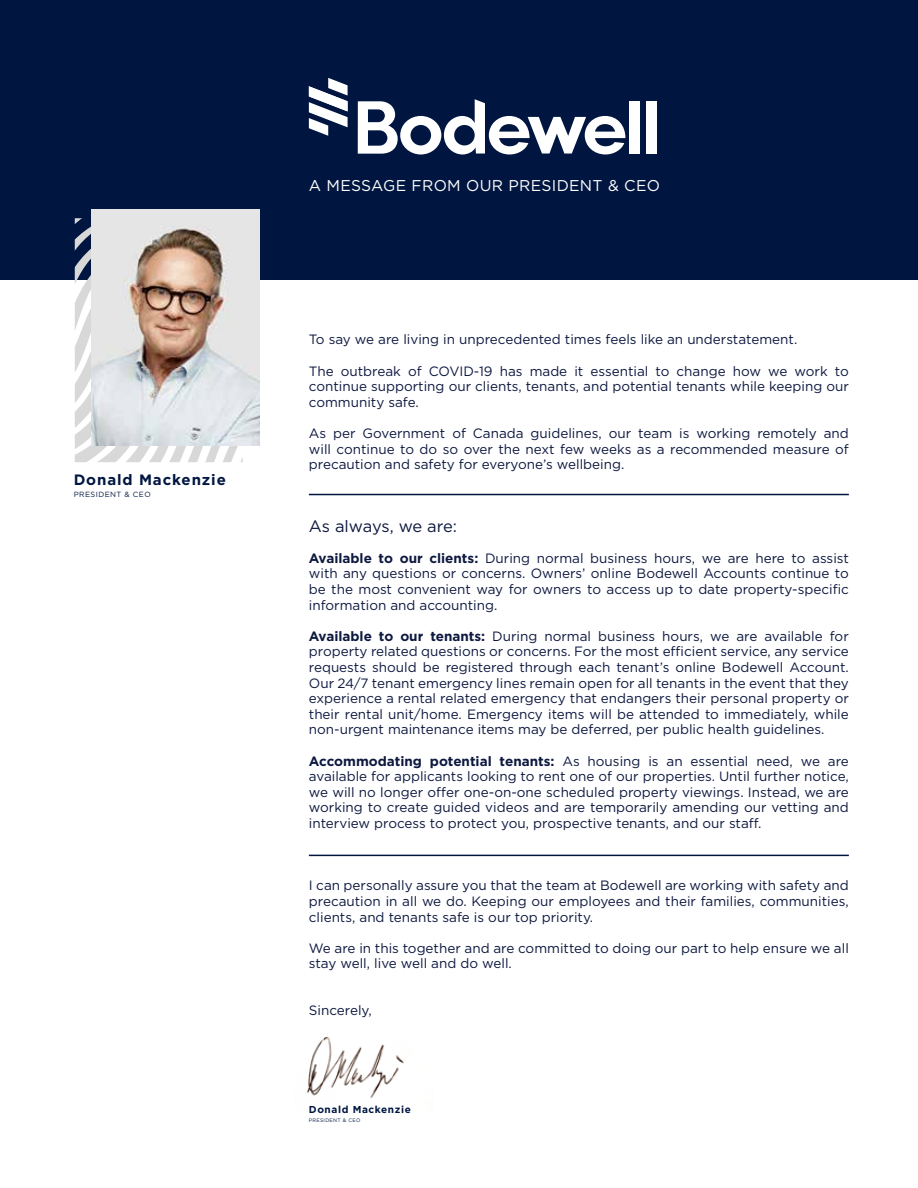
<style>
.page{position:relative;width:918px;height:1188px;background:#fff}
.page>*{position:absolute;margin:0;border:0;box-sizing:border-box;transform-origin:0 0}
.t1{font:16.5px "Gotham";letter-spacing:-.02em;color:#0d183f}
.t2{font:15.6px "Gotham";letter-spacing:.02em;color:#fff}
.t3{font:700 15px "Gotham";letter-spacing:.06em;color:#001641}
.t4{font:13.5px/15.6px "Gotham";color:#0d183f;text-align:justify}
.t5{font:700 10.05px "Gotham";letter-spacing:.06em;color:#001641}
.t6{font:7.5px "Gotham";letter-spacing:.06em;color:#001641}
.t7{font:4.95px "Gotham";letter-spacing:.06em;color:#001641}
.s1{font-weight:700}
</style>
<div class="page">
<img style="left:306px;top:1036px;width:98px;height:62px">
<div style="left:0;top:0;width:918px;height:280px;background:#001641"></div>
<svg style="left:358px;top:99px;width:267px;height:55px"></svg>
<div style="left:630px;top:101px;width:10px;height:53px;background:#fff"></div>
<div style="left:647px;top:101px;width:10px;height:53px;background:#fff"></div>
<svg style="left:309px;top:78px;width:39px;height:58px"></svg>
<svg style="left:75px;top:218px;width:168px;height:244px"></svg>
<img style="left:91px;top:210px;width:169px;height:235px">
<hr style="left:309px;top:494px;width:540px;height:1px;background:#001641">
<hr style="left:309px;top:855px;width:540px;height:1px;background:#001641">
<p class="t3" style="left:74px;top:470px;width:154px">Donald Mackenzie</p>
<p class="t6" style="left:74px;top:490px;width:79px">PRESIDENT &amp; CEO</p>
<p class="t2" style="left:309px;top:176px;width:353px">A MESSAGE FROM OUR PRESIDENT &amp; CEO</p>
<p class="t4" style="left:309px;top:332px;width:490px">To say we are living in unprecedented times feels like an understatement.</p>
<p class="t4" style="left:309px;top:363px;width:542px">The outbreak of COVID-19 has made it essential to change how we work to continue supporting our clients, tenants, and potential tenants while keeping our community safe.</p>
<p class="t4" style="left:309px;top:425px;width:542px">As per Government of Canada guidelines, our team is working remotely and will continue to do so over the next few weeks as a recommended measure of precaution and safety for everyone’s wellbeing.</p>
<p class="t1" style="left:309px;top:515px;width:150px">As always, we are:</p>
<p class="t4" style="left:309px;top:550px;width:542px"><span class="s1">Available to our clients:</span> During normal business hours, we are here to assist with any questions or concerns. Owners’ online Bodewell Accounts continue to be the most convenient way for owners to access up to date property-specific information and accounting.</p>
<p class="t4" style="left:309px;top:628px;width:542px"><span class="s1">Available to our tenants:</span> During normal business hours, we are available for property related questions or concerns. For the most efficient service, any service requests should be registered through each tenant’s online Bodewell Account.<br>Our 24/7 tenant emergency lines remain open for all tenants in the event that they experience a rental related emergency that endangers their personal property or their rental unit/home. Emergency items will be attended to immediately, while non-urgent maintenance items may be deferred, per public health guidelines.</p>
<p class="t4" style="left:309px;top:753px;width:542px"><span class="s1">Accommodating potential tenants:</span> As housing is an essential need, we are available for applicants looking to rent one of our properties. Until further notice, we will no longer offer one-on-one scheduled property viewings. Instead, we are working to create guided videos and are temporarily amending our vetting and interview process to protect you, prospective tenants, and our staff.</p>
<p class="t4" style="left:309px;top:878px;width:542px">I can personally assure you that the team at Bodewell are working with safety and precaution in all we do. Keeping our employees and their families, communities, clients, and tenants safe is our top priority.</p>
<p class="t4" style="left:309px;top:940px;width:542px">We are in this together and are committed to doing our part to help ensure we all stay well, live well and do well.</p>
<p class="t4" style="left:309px;top:1002px;width:64px">Sincerely,</p>
<p class="t5" style="left:309px;top:1103px;width:104px">Donald Mackenzie</p>
<p class="t7" style="left:309px;top:1117px;width:53px">PRESIDENT &amp; CEO</p>
</div>
